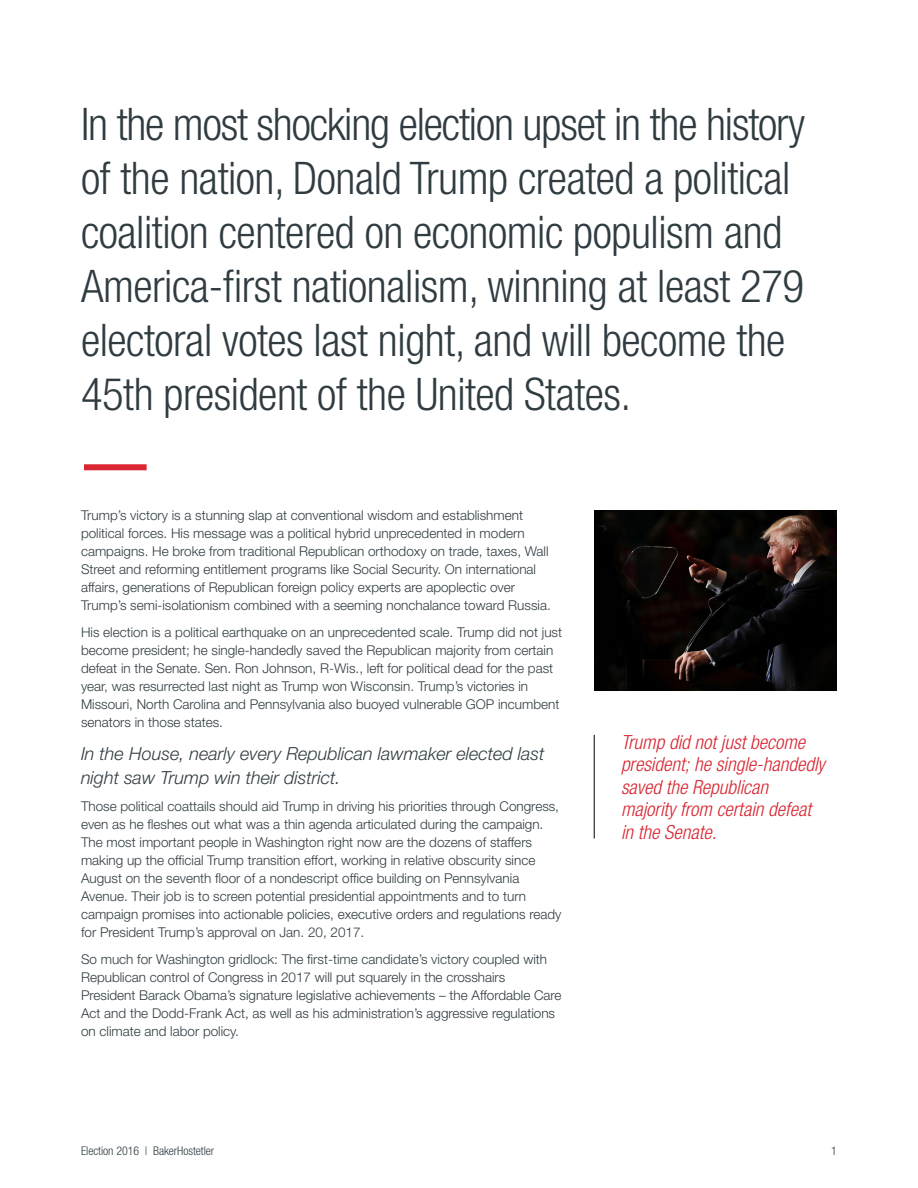
<style>
.page{position:relative;width:918px;height:1188px;background:#fff}
.page>*{position:absolute;margin:0;border:0;box-sizing:border-box;transform-origin:0 0}
.t1{font:300 condensed 45px/54px "Helvetica Neue LT Std";letter-spacing:-.01em;color:#303c42}
.t2{font:italic 300 condensed 19.5px/22.5px "Helvetica Neue LT Std";color:#d92632}
.t3{font:italic 300 18px/24px "Helvetica Neue LT Std";color:#303c42}
.t4{font:300 13.5px/18px "Helvetica Neue LT Std";color:#303c42}
.t5{font:300 condensed 12px "Helvetica Neue LT Std";letter-spacing:-.005em;color:#303c42}
</style>
<div class="page">
<div style="left:84px;top:464px;width:63px;height:6px;background:#d92632"></div>
<img style="left:594px;top:510px;width:243px;height:181px">
<hr style="left:594px;top:735px;width:1px;height:104px;background:#000">
<p class="t1" style="left:81px;top:97px;width:726px">In the most shocking election upset in the history of the nation, Donald Trump created a political coalition centered on economic populism and America-first nationalism, winning at least 279 electoral votes last night, and will become the 45th president of the United States.</p>
<p class="t4" style="left:81px;top:506px;width:471px">Trump’s victory is a stunning slap at conventional wisdom and establishment political forces. His message was a political hybrid unprecedented in modern campaigns. He broke from traditional Republican orthodoxy on trade, taxes, Wall Street and reforming entitlement programs like Social Security. On international affairs, generations of Republican foreign policy experts are apoplectic over Trump’s semi-isolationism combined with a seeming nonchalance toward Russia.</p>
<p class="t4" style="left:81px;top:623px;width:483px">His election is a political earthquake on an unprecedented scale. Trump did not just become president; he single-handedly saved the Republican majority from certain defeat in the Senate. Sen. Ron Johnson, R-Wis., left for political dead for the past year, was resurrected last night as Trump won Wisconsin. Trump’s victories in Missouri, North Carolina and Pennsylvania also buoyed vulnerable GOP incumbent senators in those states.</p>
<h3 class="t3" style="left:81px;top:741px;width:465px">In the House, nearly every Republican lawmaker elected last night saw Trump win their district.</h3>
<p class="t4" style="left:81px;top:797px;width:482px">Those political coattails should aid Trump in driving his priorities through Congress, even as he fleshes out what was a thin agenda articulated during the campaign.<br>The most important people in Washington right now are the dozens of staffers making up the official Trump transition effort, working in relative obscurity since August on the seventh floor of a nondescript office building on Pennsylvania Avenue. Their job is to screen potential presidential appointments and to turn campaign promises into actionable policies, executive orders and regulations ready for President Trump’s approval on Jan. 20, 2017.</p>
<p class="t4" style="left:81px;top:950px;width:482px">So much for Washington gridlock: The first-time candidate’s victory coupled with Republican control of Congress in 2017 will put squarely in the crosshairs President Barack Obama’s signature legislative achievements – the Affordable Care Act and the Dodd-Frank Act, as well as his administration’s aggressive regulations on climate and labor policy.</p>
<h2 class="t2" style="left:621px;top:731px;width:205px">Trump did not just become president; he single-handedly saved the Republican majority from certain defeat in the Senate.</h2>
<p class="t5" style="left:81px;top:1143px;width:135px">Election 2016 | BakerHostetler</p>
<p class="t5" style="left:831px;top:1143px;width:7px">1</p>
</div>
